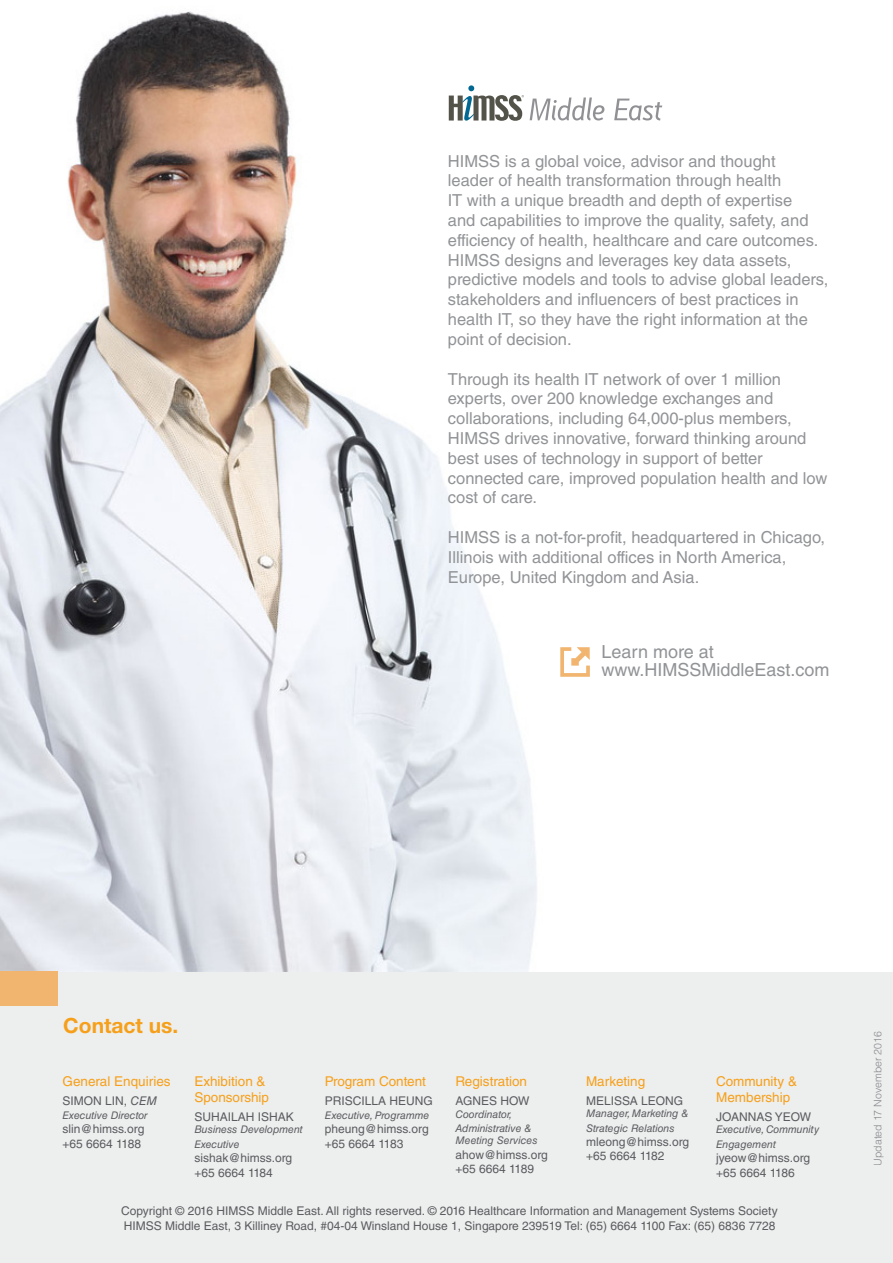
<style>
.page{position:relative;width:893px;height:1263px;background:#fff}
.page>*{position:absolute;margin:0;border:0;box-sizing:border-box;transform-origin:0 0}
.t1{font:700 21px "Helvetica Neue LT Std";color:#f6a01a}
.t2{font:18px/18px "Helvetica LT Std";color:#919396}
.t3{font:16.5px/19.8px "Helvetica LT Std";color:#919396}
.t4{font:13.5px/16.2px "Helvetica LT Std";color:#f6a01a}
.t5{font:12px/14.4px "Helvetica LT Std";color:#5b5c5f}
.t6{font:italic 10.5px/14.4px "Helvetica LT Std";color:#5b5c5f}
.t7{font:300 10.5px "Helvetica LT Std";color:#919396}
.s1{font-style:italic}
</style>
<div class="page">
<img style="left:0;top:11px;width:583px;height:961px">
<div style="left:0;top:972px;width:893px;height:291px;background:#edeeee"></div>
<div style="left:0;top:972px;width:58px;height:34px;background:#f1b570"></div>
<svg style="left:560px;top:647px;width:30px;height:30px"></svg>
<svg style="left:530px;top:98px;width:132px;height:22px"></svg>
<svg style="left:449px;top:85px;width:75px;height:36px"></svg>
<p class="t3" style="left:448px;top:151px;width:382px">HIMSS is a global voice, advisor and thought<br>leader of health transformation through health<br>IT with a unique breadth and depth of expertise<br>and capabilities to improve the quality, safety, and efficiency of health, healthcare and care outcomes.<br>HIMSS designs and leverages key data assets, predictive models and tools to advise global leaders, stakeholders and influencers of best practices in health IT, so they have the right information at the point of decision.</p>
<p class="t3" style="left:448px;top:369px;width:381px">Through its health IT network of over 1 million experts, over 200 knowledge exchanges and collaborations, including 64,000-plus members, HIMSS drives innovative, forward thinking around best uses of technology in support of better connected care, improved population health and low cost of care.</p>
<p class="t3" style="left:448px;top:527px;width:379px">HIMSS is a not-for-profit, headquartered in Chicago,<br>Illinois with additional offices in North America,<br>Europe, United Kingdom and Asia.</p>
<p class="t2" style="left:602px;top:643px;width:229px">Learn more at www.HIMSSMiddleEast.com</p>
<p class="t1" style="left:63px;top:1013px;width:117px">Contact us.</p>
<p class="t4" style="left:63px;top:1073px;width:110px">General Enquiries</p>
<p class="t5" style="left:63px;top:1093px;width:96px">SIMON LIN, <span class="s1">CEM</span></p>
<p class="t6" style="left:63px;top:1108px;width:87px">Executive Director</p>
<p class="t5" style="left:63px;top:1122px;width:83px">slin@himss.org +65 6664 1188</p>
<p class="t4" style="left:194px;top:1073px;width:76px">Exhibition &amp;<br>Sponsorship</p>
<p class="t5" style="left:194px;top:1109px;width:101px">SUHAILAH ISHAK</p>
<p class="t6" style="left:194px;top:1122px;width:110px">Business Development<br>Executive</p>
<p class="t5" style="left:194px;top:1151px;width:99px">sishak@himss.org +65 6664 1184</p>
<p class="t4" style="left:325px;top:1073px;width:103px">Program Content</p>
<p class="t5" style="left:325px;top:1093px;width:110px">PRISCILLA HEUNG</p>
<p class="t6" style="left:325px;top:1108px;width:106px">Executive, Programme</p>
<p class="t5" style="left:325px;top:1122px;width:105px">pheung@himss.org +65 6664 1183</p>
<p class="t4" style="left:455px;top:1073px;width:73px">Registration</p>
<p class="t5" style="left:455px;top:1093px;width:75px">AGNES HOW</p>
<p class="t6" style="left:455px;top:1108px;width:84px;line-height:13px">Coordinator,<br>Administrative &amp;<br>Meeting Services</p>
<p class="t5" style="left:455px;top:1147px;width:94px">ahow@himss.org +65 6664 1189</p>
<p class="t4" style="left:586px;top:1073px;width:61px">Marketing</p>
<p class="t5" style="left:586px;top:1093px;width:99px">MELISSA LEONG</p>
<p class="t6" style="left:586px;top:1106px;width:104px">Manager, Marketing &amp;<br>Strategic Relations</p>
<p class="t5" style="left:586px;top:1134px;width:105px">mleong@himss.org +65 6664 1182</p>
<p class="t4" style="left:716px;top:1073px;width:82px">Community &amp;<br>Membership</p>
<p class="t5" style="left:716px;top:1109px;width:96px">JOANNAS YEOW</p>
<p class="t6" style="left:716px;top:1122px;width:105px">Executive, Community<br>Engagement</p>
<p class="t5" style="left:716px;top:1151px;width:96px">jyeow@himss.org +65 6664 1186</p>
<p class="t5" style="left:121px;top:1204px;width:658px">Copyright © 2016 HIMSS Middle East. All rights reserved. © 2016 Healthcare Information and Management Systems Society<br>HIMSS Middle East, 3 Killiney Road, #04-04 Winsland House 1, Singapore 239519 Tel: (65) 6664 1100 Fax: (65) 6836 7728</p>
<p class="t7" style="left:871px;top:1166px;width:136px;rotate:-90deg">Updated 17 November 2016</p>
</div>
